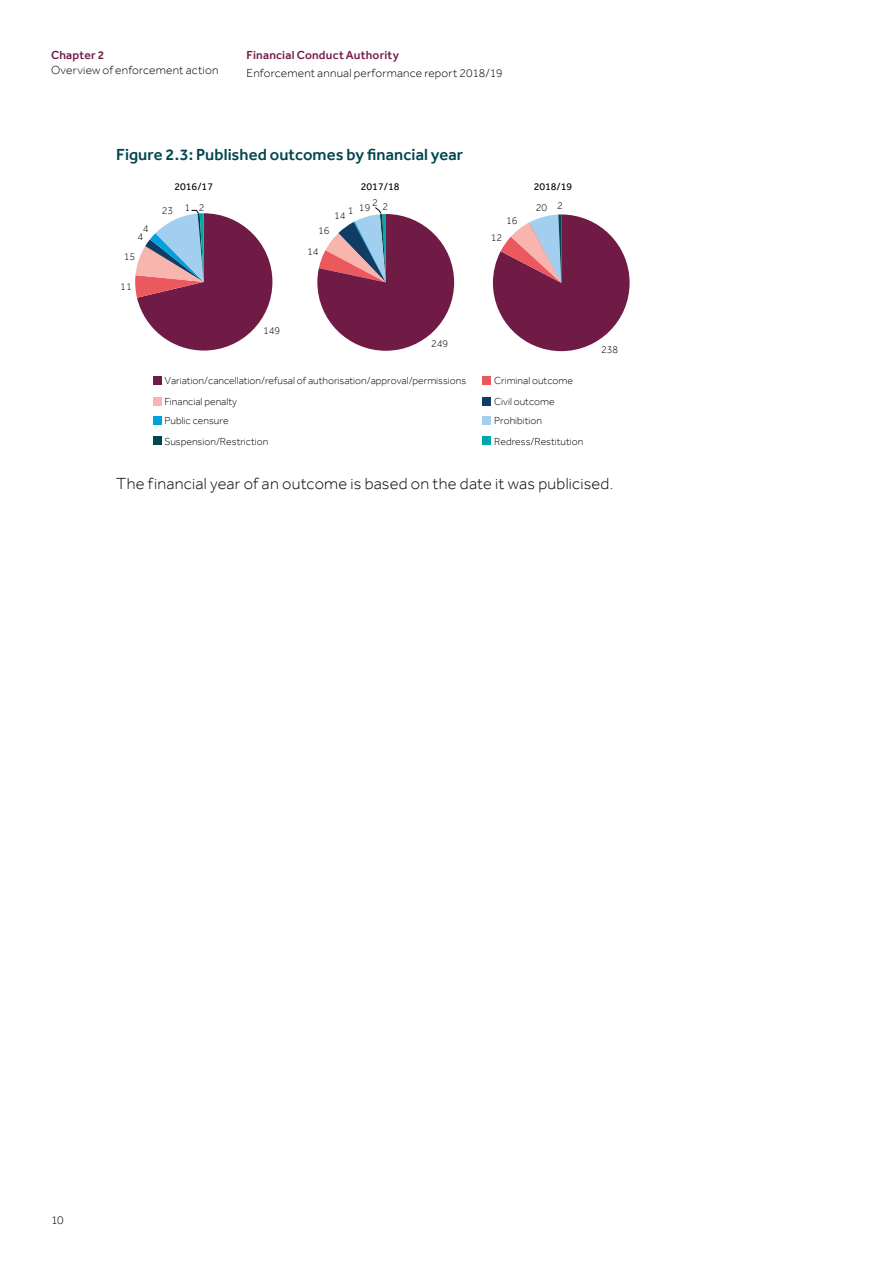
<style>
.page{position:relative;width:893px;height:1263px;background:#fff}
.page>*{position:absolute;margin:0;border:0;box-sizing:border-box;transform-origin:0 0}
.t1{font:300 16.5px "Effra";letter-spacing:.015em;color:#000}
.t2{font:500 16.5px "Effra";letter-spacing:.005em;color:#00464e}
.t3{font:300 12px "Effra";letter-spacing:.015em;color:#000}
.t4{font:500 12px "Effra";letter-spacing:.02em;color:#721b46}
.t5{font:500 12px "Effra";letter-spacing:.015em;color:#701b45}
.t6{font:300 10.5px "Effra";color:#010202}
.t7{font:10.5px "Effra";color:#010202}
</style>
<div class="page">
<svg style="left:135px;top:210px;width:137px;height:141px"></svg>
<div style="left:153px;top:376px;width:8px;height:8px;background:#701b45"></div>
<div style="left:483px;top:376px;width:8px;height:8px;background:#eb595e"></div>
<div style="left:153px;top:397px;width:8px;height:8px;background:#f7b5ad"></div>
<div style="left:483px;top:397px;width:8px;height:8px;background:#103d65"></div>
<div style="left:153px;top:416px;width:8px;height:8px;background:#009fdd"></div>
<div style="left:483px;top:416px;width:8px;height:8px;background:#a2cff0"></div>
<div style="left:153px;top:437px;width:8px;height:8px;background:#00464e"></div>
<div style="left:483px;top:437px;width:8px;height:8px;background:#00a7a8"></div>
<svg style="left:493px;top:214px;width:137px;height:137px"></svg>
<svg style="left:317px;top:207px;width:137px;height:144px"></svg>
<p class="t5" style="left:51px;top:48px;width:55px">Chapter 2</p>
<p class="t3" style="left:51px;top:63px;width:169px">Overview of enforcement action</p>
<p class="t4" style="left:247px;top:48px;width:154px">Financial Conduct Authority</p>
<p class="t3" style="left:247px;top:66px;width:258px">Enforcement annual performance report 2018/19</p>
<h1 class="t2" style="left:116px;top:145px;width:348px">Figure 2.3: Published outcomes by financial year</h1>
<p class="t7" style="left:174px;top:180px;width:40px">2016/17</p>
<p class="t7" style="left:361px;top:180px;width:40px">2017/18</p>
<p class="t6" style="left:162px;top:203px;width:44px">23 1 2</p>
<p class="t6" style="left:348px;top:202px;width:24px">1 19</p>
<p class="t6" style="left:372px;top:198px;width:18px">2 2</p>
<p class="t6" style="left:334px;top:209px;width:13px">14</p>
<p class="t6" style="left:143px;top:222px;width:7px">4</p>
<p class="t6" style="left:138px;top:230px;width:7px">4</p>
<p class="t6" style="left:318px;top:225px;width:13px">16</p>
<p class="t6" style="left:124px;top:251px;width:13px">15</p>
<p class="t6" style="left:307px;top:245px;width:13px">14</p>
<p class="t6" style="left:120px;top:281px;width:13px">11</p>
<p class="t6" style="left:263px;top:324px;width:19px">149</p>
<p class="t6" style="left:431px;top:337px;width:19px">249</p>
<p class="t6" style="left:506px;top:214px;width:13px">16</p>
<p class="t6" style="left:491px;top:231px;width:13px">12</p>
<p class="t7" style="left:534px;top:180px;width:40px">2018/19</p>
<p class="t6" style="left:536px;top:202px;width:29px">20 2</p>
<p class="t6" style="left:164px;top:374px;width:303px">Variation/cancellation/refusal of authorisation/approval/permissions</p>
<p class="t6" style="left:494px;top:374px;width:80px">Criminal outcome</p>
<p class="t6" style="left:164px;top:395px;width:74px">Financial penalty</p>
<p class="t6" style="left:494px;top:395px;width:62px">Civil outcome</p>
<p class="t6" style="left:164px;top:414px;width:66px">Public censure</p>
<p class="t6" style="left:494px;top:414px;width:49px">Prohibition</p>
<p class="t6" style="left:164px;top:435px;width:105px">Suspension/Restriction</p>
<p class="t6" style="left:494px;top:435px;width:91px">Redress/Restitution</p>
<p class="t6" style="left:601px;top:343px;width:19px">238</p>
<h1 class="t1" style="left:116px;top:473px;width:499px">The financial year of an outcome is based on the date it was publicised.</h1>
<p class="t3" style="left:51px;top:1213px;width:14px">10</p>
</div>
